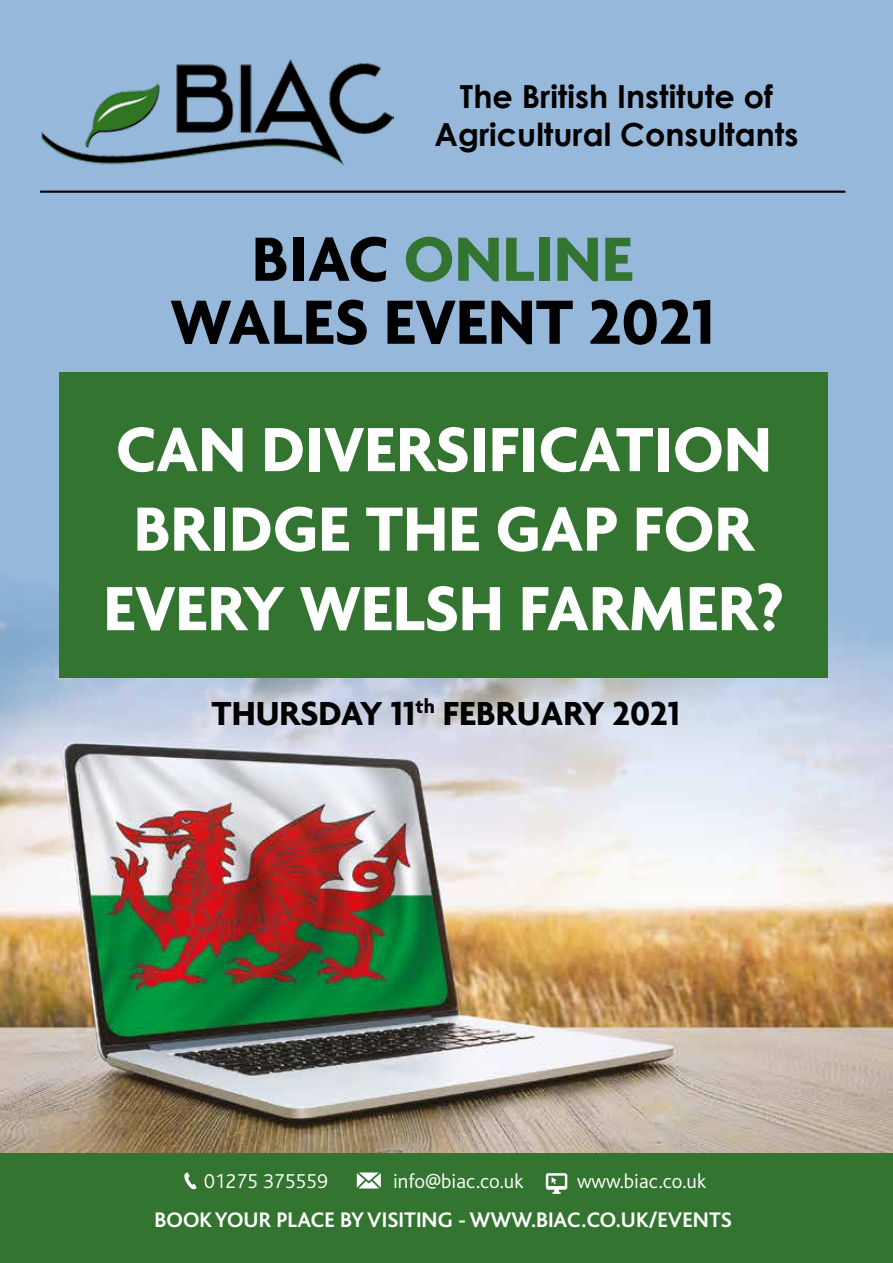
<style>
.page{position:relative;width:893px;height:1263px;background:#fff}
.page>*{position:absolute;margin:0;border:0;box-sizing:border-box;transform-origin:0 0}
.t1{font:700 67.5px/79.5px "Agenda";color:#fff;text-align:center}
.t2{font:700 67.5px/63px "Agenda";color:#000;text-align:center}
.t3{font:700 36px "Agenda";color:#000}
.t4{font:700 31.8px/38.1px "Century Gothic";color:#000;text-align:center}
.t5{font:700 22.05px "Bliss";color:#fff}
.t6{font:300 20.85px "Bliss";color:#fff}
.s1{color:#337430}
</style>
<div class="page">
<img style="left:0;top:0;width:893px;height:1153px">
<div style="left:60px;top:372px;width:768px;height:306px;background:#337430"></div>
<img style="left:37px;top:60px;width:357px;height:113px">
<hr style="left:40px;top:191px;width:805px;height:2px;background:#000">
<div style="left:0;top:1153px;width:893px;height:110px;background:#337430"></div>
<svg style="left:184px;top:1172px;width:13px;height:17px"></svg>
<svg style="left:357px;top:1172px;width:24px;height:16px"></svg>
<svg style="left:546px;top:1173px;width:21px;height:21px"></svg>
<p class="t4" style="left:435px;top:77px;width:365px">The British Institute of<br>Agricultural Consultants</p>
<p class="t2" style="left:171px;top:226px;width:546px">BIAC <span class="s1">ONLINE<br></span>WALES EVENT 2021</p>
<p class="t1" style="left:103px;top:408px;width:682px">CAN DIVERSIFICATION<br>BRIDGE THE GAP FOR<br>EVERY WELSH FARMER?</p>
<p class="t3" style="left:212px;top:691px;width:470px">THURSDAY 11<sup>th</sup> FEBRUARY 2021</p>
<p class="t6" style="left:204px;top:1170px;width:125px">01275 375559</p>
<p class="t6" style="left:393px;top:1170px;width:132px">info@biac.co.uk</p>
<p class="t6" style="left:577px;top:1170px;width:130px">www.biac.co.uk</p>
<p class="t5" style="left:154px;top:1208px;width:579px">BOOK YOUR PLACE BY VISITING - WWW.BIAC.CO.UK/EVENTS</p>
</div>
